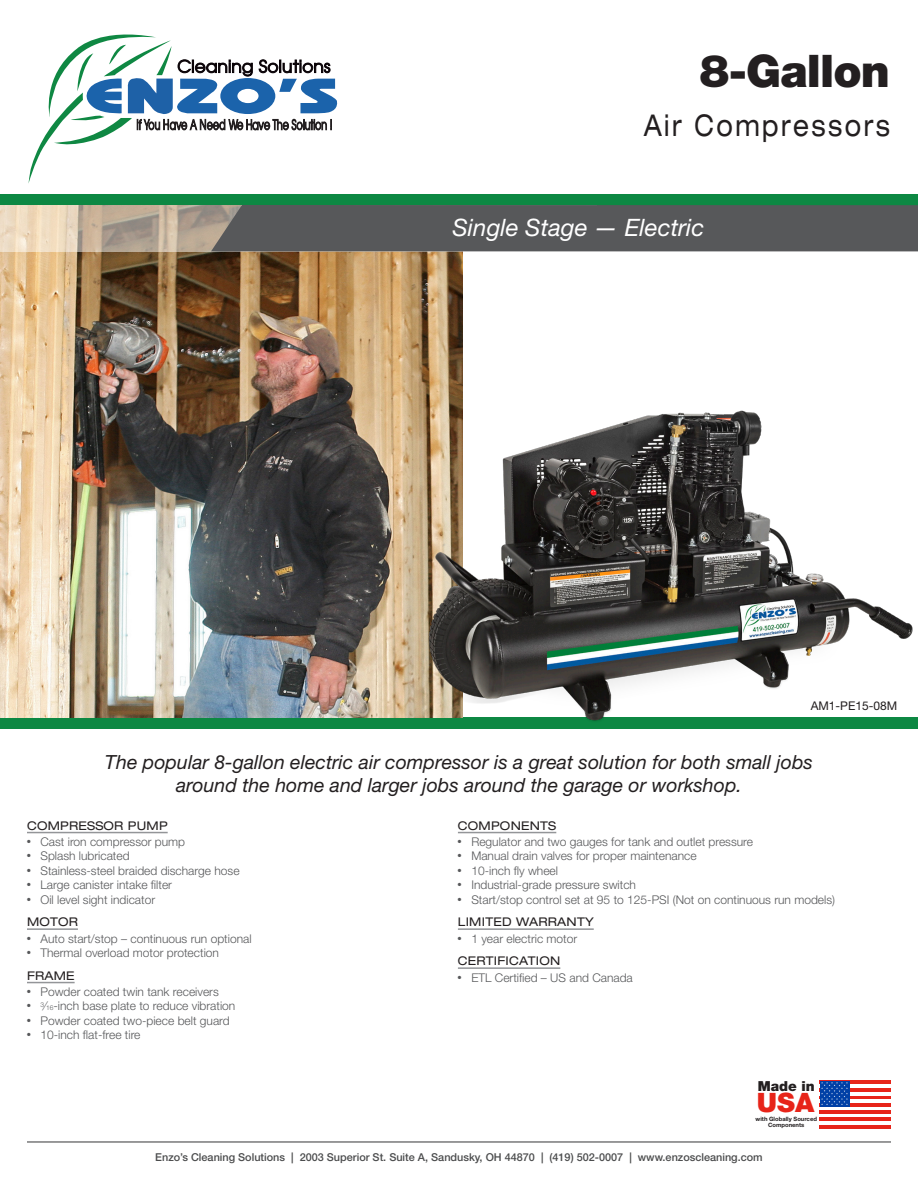
<style>
.page{position:relative;width:918px;height:1188px;background:#fff}
.page>*{position:absolute;margin:0;border:0;box-sizing:border-box;transform-origin:0 0}
.t1{font:900 45px "Helvetica Neue LT Std";letter-spacing:-.02em;color:#231f20}
.t2{font:expanded 30px "Helvetica Neue LT Std";letter-spacing:.1em;color:#231f20;scale:.8 1}
.t3{font:900 26.7px "Helvetica Neue LT Std";color:#e72419}
.t4{font:italic 24px "Helvetica Neue LT Std";color:#fff}
.t5{font:italic 19.5px "Helvetica Neue LT Std";color:#231f20}
.t6{font:900 13.8px "Helvetica Neue LT Std";color:#231f20}
.t7{font:300 12px "Helvetica Neue LT Std";color:#57585a}
.t8{font:expanded 12px "Helvetica Neue LT Std";letter-spacing:.02em;color:#231f20}
.t9{font:12px "Helvetica Neue LT Std";color:#231f20}
.t10{font:500 10.8px "Helvetica Neue LT Std";color:#4b4c4d}
.t11{font:700 5.85px/5.8px "Helvetica Neue LT Std";color:#231f20;text-align:center}
.s1{font-size:6.6px}
</style>
<div class="page">
<svg style="left:28px;top:34px;width:310px;height:149px"></svg>
<hr style="left:27px;top:1141px;width:864px;height:2px;background:#4b4c4d">
<div style="left:0;top:194px;width:918px;height:12px;background:#0d8843"></div>
<div style="left:0;top:718px;width:918px;height:11px;background:#0d8843"></div>
<img style="left:0;top:251px;width:462px;height:467px">
<svg style="left:0;top:205px;width:211px;height:46px;background:#cab9a4"></svg>
<div style="left:211px;top:205px;width:707px;height:46px;background:#57585a"></div>
<img style="left:421px;top:406px;width:497px;height:315px">
<svg style="left:819px;top:1080px;width:72px;height:49px"></svg>
<hr style="left:27px;top:832px;width:141px;height:1px;background:#939598">
<hr style="left:27px;top:928px;width:51px;height:2px;background:#939598">
<hr style="left:27px;top:982px;width:48px;height:1px;background:#939598">
<hr style="left:458px;top:832px;width:98px;height:1px;background:#939598">
<hr style="left:458px;top:928px;width:136px;height:2px;background:#939598">
<hr style="left:458px;top:967px;width:102px;height:2px;background:#939598">
<p class="t1" style="left:700px;top:44px;width:192px">8-Gallon</p>
<p class="t2" style="left:644px;top:107px;width:310px">Air Compressors</p>
<p class="t4" style="left:452px;top:213px;width:253px">Single Stage — Electric</p>
<p class="t9" style="left:811px;top:698px;width:88px">AM1-PE15-08M</p>
<p class="t5" style="left:105px;top:751px;width:710px">The popular 8-gallon electric air compressor is a great solution for both small jobs</p>
<p class="t5" style="left:176px;top:773px;width:567px">around the home and larger jobs around the garage or workshop.</p>
<p class="t8" style="left:27px;top:818px;width:142px">COMPRESSOR PUMP</p>
<p class="t7" style="left:27px;top:834px;width:160px">● Cast iron compressor pump</p>
<p class="t7" style="left:27px;top:849px;width:104px">● Splash lubricated</p>
<p class="t7" style="left:27px;top:863px;width:214px">● Stainless-steel braided discharge hose</p>
<p class="t7" style="left:27px;top:878px;width:147px">● Large canister intake filter</p>
<p class="t7" style="left:27px;top:892px;width:130px">● Oil level sight indicator</p>
<p class="t8" style="left:27px;top:915px;width:52px">MOTOR</p>
<p class="t7" style="left:27px;top:931px;width:226px">● Auto start/stop – continuous run optional</p>
<p class="t7" style="left:27px;top:945px;width:194px">● Thermal overload motor protection</p>
<p class="t8" style="left:27px;top:968px;width:49px">FRAME</p>
<p class="t7" style="left:27px;top:984px;width:193px">● Powder coated twin tank receivers</p>
<p class="t7" style="left:27px;top:999px;width:210px">● <sup>3</sup>⁄<span class="s1">16</span>-inch base plate to reduce vibration</p>
<p class="t7" style="left:27px;top:1013px;width:204px">● Powder coated two-piece belt guard</p>
<p class="t7" style="left:27px;top:1028px;width:115px">● 10-inch flat-free tire</p>
<p class="t8" style="left:458px;top:818px;width:100px">COMPONENTS</p>
<p class="t7" style="left:458px;top:834px;width:297px">● Regulator and two gauges for tank and outlet pressure</p>
<p class="t7" style="left:458px;top:849px;width:240px">● Manual drain valves for proper maintenance</p>
<p class="t7" style="left:458px;top:863px;width:102px">● 10-inch fly wheel</p>
<p class="t7" style="left:458px;top:878px;width:180px">● Industrial-grade pressure switch</p>
<p class="t7" style="left:458px;top:892px;width:379px">● Start/stop control set at 95 to 125-PSI (Not on continuous run models)</p>
<p class="t8" style="left:458px;top:915px;width:137px">LIMITED WARRANTY</p>
<p class="t7" style="left:458px;top:931px;width:121px">● 1 year electric motor</p>
<p class="t8" style="left:458px;top:954px;width:104px">CERTIFICATION</p>
<p class="t7" style="left:458px;top:970px;width:176px">● ETL Certified – US and Canada</p>
<p class="t6" style="left:758px;top:1077px;width:59px">Made in</p>
<p class="t11" style="left:756px;top:1116px;width:63px">with Globally Sourced<br>Components</p>
<p class="t3" style="left:757px;top:1087px;width:59px">USA</p>
<p class="t10" style="left:155px;top:1151px;width:609px">Enzo’s Cleaning Solutions | 2003 Superior St. Suite A, Sandusky, OH 44870 | (419) 502-0007 | www.enzoscleaning.com</p>
</div>
